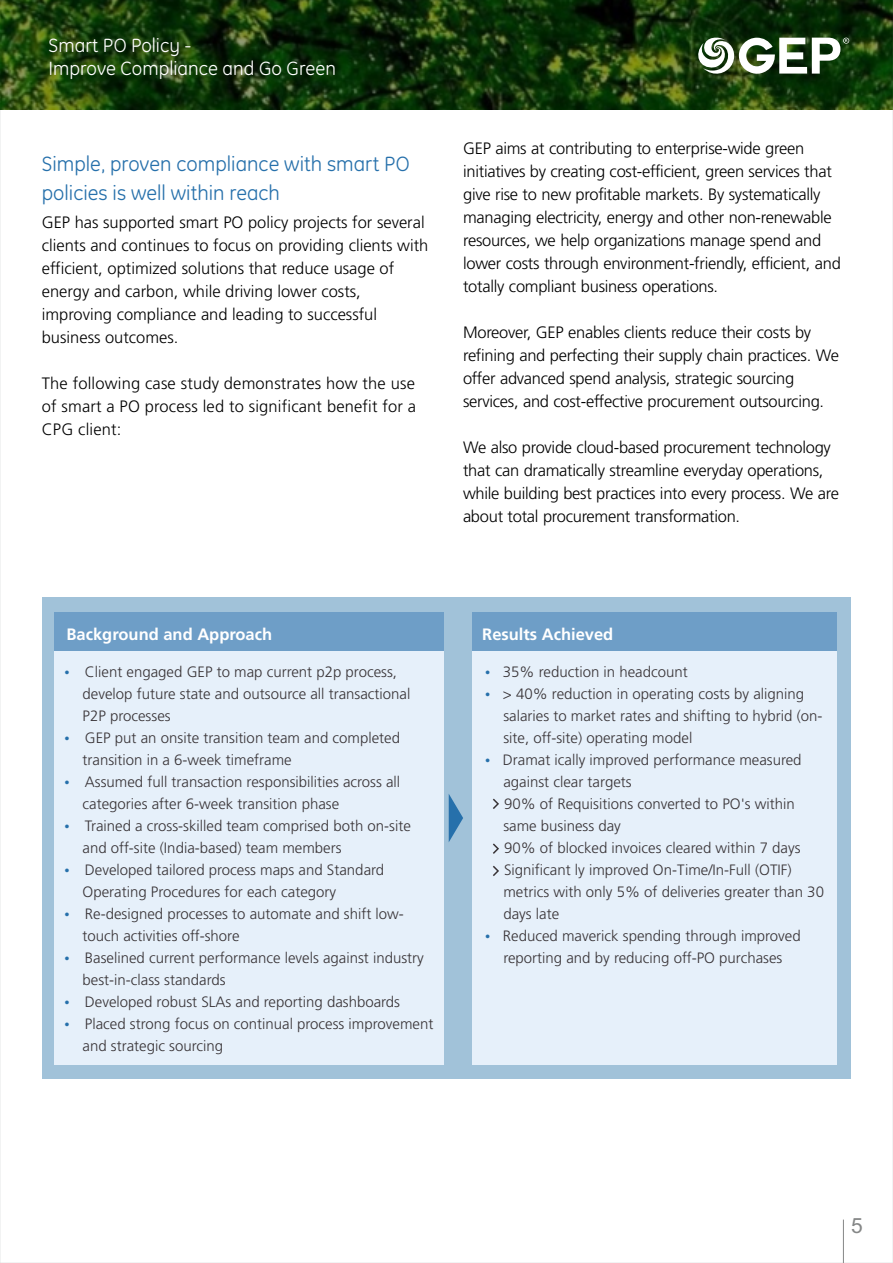
<style>
.page{position:relative;width:893px;height:1263px;background:#fff}
.page>*{position:absolute;margin:0;border:0;box-sizing:border-box;transform-origin:0 0}
.t1{font:22.2px "GE Inspira";color:#fff}
.t2{font:21px/29.4px "GE Inspira";color:#2670ab}
.t3{font:21px "Arial";color:#858787}
.t4{font:19.5px/22.8px "GE Inspira";color:#fff}
.t5{font:300 16.5px/23px "Frutiger LT Std";letter-spacing:-.015em;color:#000}
.t6{font:700 16.5px "Frutiger LT Std";color:#fff}
.t7{font:300 15px/21.9px "Frutiger LT Std";color:#383336}
</style>
<div class="page">
<div style="left:0;top:0;width:893px;height:1263px;background:#fff;border:1px solid #e6e8e8"></div>
<div style="left:42px;top:598px;width:808px;height:481px;background:#a1c2d9"></div>
<div style="left:54px;top:612px;width:389px;height:453px;background:#e6f0fa"></div>
<div style="left:473px;top:612px;width:364px;height:453px;background:#e6f0fa"></div>
<svg style="left:493px;top:798px;width:6px;height:11px"></svg>
<svg style="left:493px;top:843px;width:6px;height:11px"></svg>
<svg style="left:493px;top:865px;width:6px;height:11px"></svg>
<svg style="left:449px;top:794px;width:14px;height:48px"></svg>
<div style="left:54px;top:612px;width:389px;height:39px;background:#6e9ec7"></div>
<div style="left:473px;top:612px;width:364px;height:39px;background:#6e9ec7"></div>
<img style="left:0;top:0;width:893px;height:110px">
<div style="left:42px;top:44px;width:142px;height:41px;background:#032400;opacity:.64"></div>
<hr style="left:843px;top:1219px;width:1px;height:44px;background:#858787">
<img style="left:621px;top:36px;width:228px;height:54px">
<h3 class="t4" style="left:48px;top:35px;width:289px">Smart PO Policy -<br>Improve Compliance and Go Green</h3>
<h1 class="t1" style="left:56px;top:54px;width:116px">White Paper</h1>
<h3 class="t4" style="left:199px;top:65px;width:289px">Improve Compliance and Go Green</h3>
<h2 class="t2" style="left:42px;top:150px;width:369px">Simple, proven compliance with smart PO policies is well within reach</h2>
<p class="t5" style="left:42px;top:212px;width:388px">GEP has supported smart PO policy projects for several clients and continues to focus on providing clients with efficient, optimized solutions that reduce usage of energy and carbon, while driving lower costs, improving compliance and leading to successful business outcomes.</p>
<p class="t5" style="left:42px;top:373px;width:376px;text-align:justify">The following case study demonstrates how the use of smart a PO process led to significant benefit for a CPG client:</p>
<p class="t5" style="left:463px;top:139px;width:379px">GEP aims at contributing to enterprise-wide green initiatives by creating cost-efficient, green services that give rise to new profitable markets. By systematically managing electricity, energy and other non-renewable resources, we help organizations manage spend and lower costs through environment-friendly, efficient, and totally compliant business operations.</p>
<p class="t5" style="left:463px;top:323px;width:377px">Moreover, GEP enables clients reduce their costs by refining and perfecting their supply chain practices. We offer advanced spend analysis, strategic sourcing services, and cost-effective procurement outsourcing.</p>
<p class="t5" style="left:463px;top:437px;width:377px">We also provide cloud-based procurement technology that can dramatically streamline everyday operations, while building best practices into every process. We are about total procurement transformation.</p>
<p class="t6" style="left:67px;top:628px;width:207px">Background and Approach</p>
<p class="t6" style="left:482px;top:628px;width:133px">Results Achieved</p>
<p class="t7" style="left:83px;top:663px;width:352px">Client engaged GEP to map current p2p process, develop future state and outsource all transactional P2P processes<br>GEP put an onsite transition team and completed transition in a 6-week timeframe<br>Assumed full transaction responsibilities across all categories after 6-week transition phase<br>Trained a cross-skilled team comprised both on-site and off-site (India-based) team members<br>Developed tailored process maps and Standard Operating Procedures for each category<br>Re-designed processes to automate and shift low&shy;touch activities off-shore<br>Baselined current performance levels against industry best-in-class standards<br>Developed robust SLAs and reporting dashboards Placed strong focus on continual process improvement and strategic sourcing</p>
<p class="t7" style="left:503px;top:663px;width:323px">35% reduction in headcount<br>&gt; 40% reduction in operating costs by aligning salaries to market rates and shifting to hybrid (on&shy;site, off-site) operating model<br>Dramat ically improved performance measured against clear targets<br>90% of Requisitions converted to PO's within same business day<br>90% of blocked invoices cleared within 7 days Significant ly improved On-Time/In-Full (OTIF) metrics with only 5% of deliveries greater than 30 days late<br>Reduced maverick spending through improved reporting and by reducing off-PO purchases</p>
<h2 class="t3" style="left:851px;top:1218px;width:13px">5</h2>
</div>
